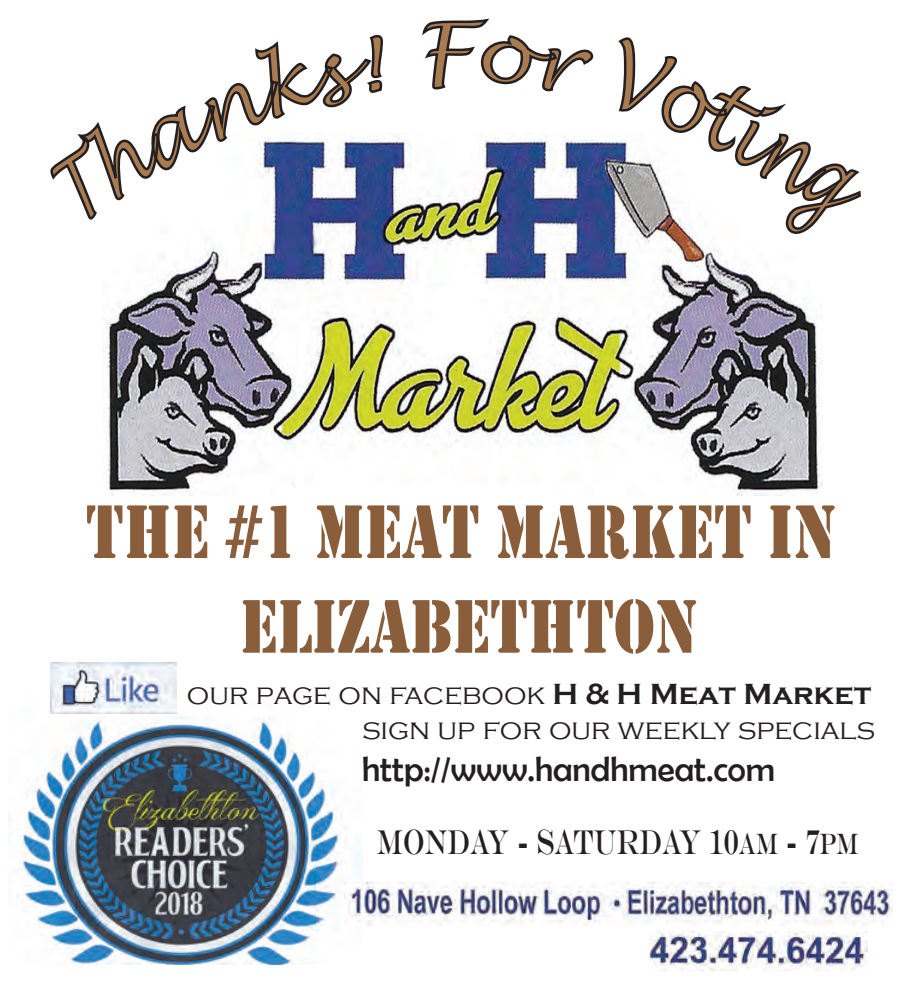
<style>
.page{position:relative;width:900px;height:990px;background:#fff}
.page>*{position:absolute;margin:0;border:0;box-sizing:border-box;transform-origin:0 0}
.t1{font:79px/94.8px "Stencil";color:#8a5d3b;text-align:center;scale:.81 1}
.t2{font:35px "Berlin Sans FB";color:#231f20}
.t3{font:35px "Engravers";color:#231f20;scale:.66 1}
.t4{font:300 30px "Copperplate Gothic";color:#231f20}
.s1{font-weight:700}
.s2{font-size:30px}
</style>
<div class="page">
<img style="left:8px;top:694px;width:354px;height:271px">
<img style="left:103px;top:136px;width:720px;height:359px">
<img style="left:345px;top:882px;width:548px;height:44px">
<img style="left:51px;top:662px;width:126px;height:51px">
<img style="left:650px;top:932px;width:218px;height:39px">
<svg style="left:422px;top:18px;width:172px;height:74px"></svg>
<svg style="left:616px;top:38px;width:245px;height:199px"></svg>
<svg style="left:51px;top:34px;width:334px;height:188px"></svg>
<h1 class="t1" style="left:86px;top:486px;width:928px">THE #1 MEAT MARKET IN<br>ELIZABETHTON</h1>
<p class="t4" style="left:187px;top:678px;width:686px">our page on facebook <span class="s1">H &amp; H Meat Market</span></p>
<p class="t4" style="left:362px;top:713px;width:514px">sign up for our weekly specials</p>
<p class="t2" style="left:362px;top:749px;width:414px">http://www.handhmeat.com</p>
<p class="t3" style="left:377px;top:821px;width:731px">MONDAY - SATURDAY 10<span class="s2">AM</span> - 7<span class="s2">PM</span></p>
</div>
